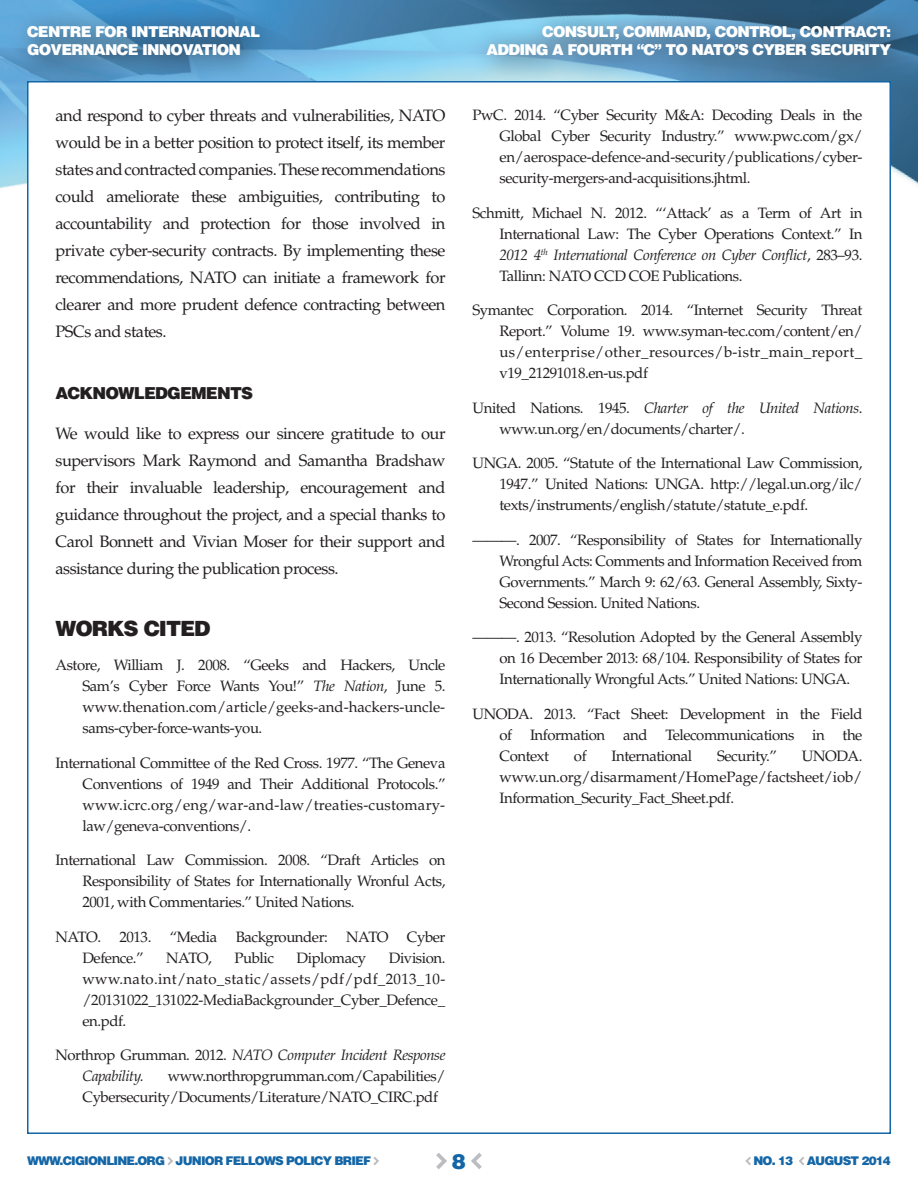
<style>
.page{position:relative;width:918px;height:1188px;background:#fff}
.page>*{position:absolute;margin:0;border:0;box-sizing:border-box;transform-origin:0 0}
.t1{font:900 21px "Helvetica LT Std";letter-spacing:-.05em;color:#231f20}
.t2{font:900 21px "Helvetica LT Std";color:#1466a6}
.t3{font:16.5px/27px "Palatino LT Std";letter-spacing:-.03em;color:#231f20;text-align:justify}
.t4{font:900 16.5px "Helvetica LT Std";letter-spacing:-.05em;color:#231f20}
.t5{font:15px/21px "Palatino LT Std";letter-spacing:-.03em;color:#231f20;text-align:justify}
.t6{font:900 15px/18px "Helvetica LT Std";letter-spacing:-.05em;color:#fff}
.t7{font:italic 15px/21px "Palatino LT Std";letter-spacing:-.03em;color:#231f20}
.t8{font:900 12px "Helvetica LT Std";letter-spacing:-.07em;color:#1466a6}
.s1{font-style:italic}
.s2{font-style:normal}
</style>
<div class="page">
<img style="left:0;top:0;width:918px;height:188px">
<svg style="left:436px;top:1153px;width:11px;height:16px"></svg>
<svg style="left:471px;top:1153px;width:11px;height:16px"></svg>
<div style="left:471px;top:8px;width:445px;height:75px;background:#231f20;opacity:.75"></div>
<div style="left:10px;top:8px;width:274px;height:75px;background:#231f20;opacity:.75"></div>
<svg style="left:167px;top:1157px;width:6px;height:8px"></svg>
<svg style="left:373px;top:1157px;width:6px;height:8px"></svg>
<svg style="left:745px;top:1157px;width:6px;height:8px"></svg>
<svg style="left:799px;top:1157px;width:5px;height:8px"></svg>
<div style="left:28px;top:82px;width:862px;height:1051px;background:#fff"></div>
<p class="t6" style="left:27px;top:22px;width:235px">CENTRE FOR INTERNATIONAL<br>GOVERNANCE INNOVATION</p>
<p class="t3" style="left:56px;top:103px;width:392px">and respond to cyber threats and vulnerabilities, NATO would be in a better position to protect itself, its member states and contracted companies. These recommendations could ameliorate these ambiguities, contributing to accountability and protection for those involved in private cyber-security contracts. By implementing these recommendations, NATO can initiate a framework for clearer and more prudent defence contracting between PSCs and states.</p>
<p class="t4" style="left:56px;top:382px;width:199px">ACKNOWLEDGEMENTS</p>
<p class="t3" style="left:56px;top:421px;width:392px">We would like to express our sincere gratitude to our supervisors Mark Raymond and Samantha Bradshaw for their invaluable leadership, encouragement and guidance throughout the project, and a special thanks to Carol Bonnett and Vivian Moser for their support and assistance during the publication process.</p>
<h1 class="t1" style="left:56px;top:615px;width:157px">WORKS CITED</h1>
<p class="t5" style="left:82px;top:655px;width:365px;text-indent:-27px">Astore, William J. 2008. “Geeks and Hackers, Uncle Sam’s Cyber Force Wants You!” <span class="s1">The Nation</span>, June 5. www.thenation.com/article/geeks-and-hackers-uncle&shy;sams-cyber-force-wants-you.</p>
<p class="t5" style="left:82px;top:753px;width:365px;text-indent:-27px">International Committee of the Red Cross. 1977. “The Geneva Conventions of 1949 and Their Additional Protocols.” www.icrc.org/eng/war-and-law/treaties-customary&shy;law/geneva-conventions/.</p>
<p class="t5" style="left:82px;top:850px;width:365px;text-indent:-27px">International Law Commission. 2008. “Draft Articles on Responsibility of States for Internationally Wronful Acts, 2001, with Commentaries.” United Nations.</p>
<p class="t5" style="left:82px;top:927px;width:365px;text-indent:-27px">NATO. 2013. “Media Backgrounder: NATO Cyber<br>Defence.”</p>
<p class="t5" style="left:166px;top:948px;width:47px">NATO,</p>
<p class="t5" style="left:235px;top:948px;width:41px">Public</p>
<p class="t5" style="left:297px;top:948px;width:71px">Diplomacy</p>
<p class="t5" style="left:82px;top:948px;width:365px;text-indent:306px">Division. www.nato.int/nato_static/assets/pdf/pdf_2013_10- /20131022_131022-MediaBackgrounder_Cyber_Defence_ en.pdf.</p>
<p class="t7" style="left:82px;top:1045px;width:365px;text-indent:-27px"><span class="s2">Northrop Grumman. 2012.</span> NATO Computer Incident Response<br>Capability.</p>
<p class="t5" style="left:82px;top:1066px;width:365px;text-indent:85px">www.northropgrumman.com/Capabilities/<br>Cybersecurity/Documents/Literature/NATO_CIRC.pdf</p>
<p class="t6" style="left:542px;top:22px;width:23px">CONSULT</p>
<p class="t6" style="left:615px;top:22px;width:33px">, COMMAND</p>
<p class="t6" style="left:706px;top:22px;width:32px">, CONTROL</p>
<p class="t6" style="left:791px;top:22px;width:32px">, CONTRACT</p>
<p class="t6" style="left:886px;top:22px;width:6px">:</p>
<p class="t6" style="left:487px;top:40px;width:22px">ADDING</p>
<p class="t6" style="left:552px;top:40px;width:37px">A FOURTH</p>
<p class="t6" style="left:637px;top:40px;width:139px">“C” TO NATO’S CYBER</p>
<p class="t6" style="left:810px;top:40px;width:21px">SECURITY</p>
<p class="t5" style="left:500px;top:105px;width:365px;text-indent:-27px">PwC. 2014. “Cyber Security M&amp;A: Decoding Deals in the Global Cyber Security Industry.” www.pwc.com/gx/ en/aerospace-defence-and-security/publications/cyber&shy;security-mergers-and-acquisitions.jhtml.</p>
<p class="t5" style="left:500px;top:203px;width:365px;text-indent:-27px">Schmitt, Michael N. 2012. “‘Attack’ as a Term of Art in International Law: The Cyber Operations Context.” In <span class="s1">2012 4</span><sup>th</sup> <span class="s1">International Conference on Cyber Conflict</span>, 283–93.<br>Tallinn: NATO CCD COE Publications.</p>
<p class="t5" style="left:500px;top:300px;width:364px;text-indent:-27px">Symantec Corporation. 2014. “Internet Security Threat Report.” Volume 19. www.syman-tec.com/content/en/ us/enterprise/other_resources/b-istr_main_report_ v19_21291018.en-us.pdf</p>
<p class="t5" style="left:500px;top:398px;width:365px;text-indent:-27px">United Nations. 1945. <span class="s1">Charter of the United Nations</span>. www.un.org/en/documents/charter/.</p>
<p class="t5" style="left:500px;top:453px;width:364px;text-indent:-27px">UNGA. 2005. “Statute of the International Law Commission, 1947.” United Nations: UNGA. http://legal.un.org/ilc/ texts/instruments/english/statute/statute_e.pdf.</p>
<p class="t5" style="left:500px;top:530px;width:365px;text-indent:-27px">———. 2007. “Responsibility of States for Internationally Wrongful Acts: Comments and Information Received from Governments.” March 9: 62/63. General Assembly, Sixty-Second Session. United Nations.</p>
<p class="t5" style="left:500px;top:627px;width:365px;text-indent:-27px">———. 2013. “Resolution Adopted by the General Assembly on 16 December 2013: 68/104. Responsibility of States for Internationally Wrongful Acts.” United Nations: UNGA.</p>
<p class="t5" style="left:500px;top:704px;width:365px;text-indent:-27px">UNODA. 2013. “Fact Sheet: Development in the Field of Information and Telecommunications in the Context</p>
<p class="t5" style="left:574px;top:746px;width:14px">of</p>
<p class="t5" style="left:612px;top:746px;width:82px">International</p>
<p class="t5" style="left:717px;top:746px;width:61px">Security.”</p>
<p class="t5" style="left:500px;top:746px;width:365px;text-indent:302px">UNODA. www.un.org/disarmament/HomePage/factsheet/iob/ Information_Security_Fact_Sheet.pdf.</p>
<h1 class="t2" style="left:452px;top:1148px;width:16px">8</h1>
<p class="t8" style="left:27px;top:1153px;width:346px">WWW.CIGIONLINE.ORG JUNIOR FELLOWS POLICY BRIEF</p>
<p class="t8" style="left:753px;top:1153px;width:72px">NO. 13 AUGUST</p>
<p class="t8" style="left:862px;top:1153px;width:31px">2014</p>
</div>
